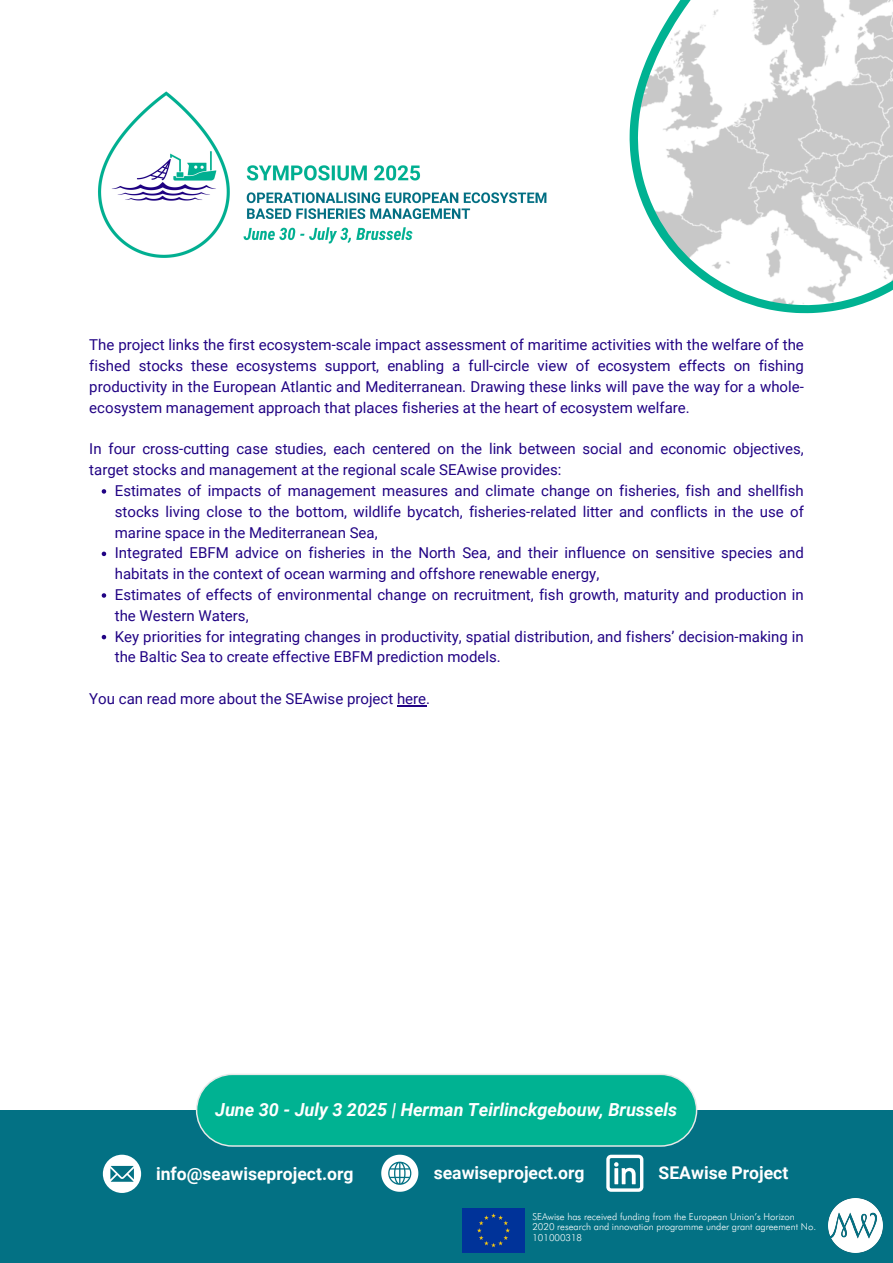
<style>
.page{position:relative;width:893px;height:1263px;background:#fff}
.page>*{position:absolute;margin:0;border:0;box-sizing:border-box;transform-origin:0 0}
.t1{font:italic 700 18px "Roboto";color:#fff}
.t2{font:700 17.55px "Roboto";color:#fff}
.t3{font:15px/20.9px "Roboto";color:#210384}
.t4{font:300 9.6px/10.4px "Futura BT";color:#fff}
</style>
<div class="page">
<div style="left:0;top:1110px;width:893px;height:153px;background:#037184"></div>
<img style="left:462px;top:1209px;width:62px;height:44px">
<img style="left:829px;top:1199px;width:54px;height:54px">
<svg style="left:381px;top:1155px;width:37px;height:37px"></svg>
<svg style="left:103px;top:1155px;width:38px;height:38px"></svg>
<svg style="left:606px;top:1155px;width:37px;height:37px"></svg>
<div style="left:197px;top:1074px;width:499px;height:72px;background:#00b292;border-radius:36px"></div>
<div style="left:196px;top:1073px;width:501px;height:74px;border:1px solid #e8e8e8;border-radius:36px"></div>
<svg style="left:102px;top:489px;width:4px;height:5px"></svg>
<svg style="left:102px;top:552px;width:4px;height:4px"></svg>
<svg style="left:102px;top:593px;width:4px;height:5px"></svg>
<svg style="left:102px;top:635px;width:4px;height:4px"></svg>
<svg style="left:397px;top:705px;width:29px;height:1px"></svg>
<svg style="left:630px;top:0;width:263px;height:313px"></svg>
<img style="left:98px;top:91px;width:449px;height:167px">
<h2 class="t3" style="left:89px;top:335px;width:716px;text-align:justify">The project links the first ecosystem-scale impact assessment of maritime activities with the welfare of the fished stocks these ecosystems support, enabling a full-circle view of ecosystem effects on fishing productivity in the European Atlantic and Mediterranean. Drawing these links will pave the way for a whole&shy;ecosystem management approach that places fisheries at the heart of ecosystem welfare.</h2>
<p class="t3" style="left:89px;top:439px;width:716px">In four cross-cutting case studies, each centered on the link between social and economic objectives, target stocks and management at the regional scale SEAwise provides:</p>
<p class="t3" style="left:115px;top:480px;width:690px;text-align:justify">Estimates of impacts of management measures and climate change on fisheries, fish and shellfish stocks living close to the bottom, wildlife bycatch, fisheries-related litter and conflicts in the use of marine space in the Mediterranean Sea,</p>
<p class="t3" style="left:115px;top:543px;width:690px">Integrated EBFM advice on fisheries in the North Sea, and their influence on sensitive species and habitats in the context of ocean warming and offshore renewable energy,</p>
<p class="t3" style="left:115px;top:584px;width:690px">Estimates of effects of environmental change on recruitment, fish growth, maturity and production in the Western Waters,</p>
<h2 class="t3" style="left:115px;top:626px;width:690px">Key priorities for integrating changes in productivity, spatial distribution, and fishers’ decision-making in the Baltic Sea to create effective EBFM prediction models.</h2>
<p class="t3" style="left:89px;top:688px;width:342px">You can read more about the SEAwise project here.</p>
<h2 class="t1" style="left:215px;top:1100px;width:463px">June 30 - July 3 2025 | Herman Teirlinckgebouw, Brussels</h2>
<p class="t2" style="left:156px;top:1163px;width:199px">info@seawiseproject.org</p>
<p class="t2" style="left:434px;top:1163px;width:152px">seawiseproject.org</p>
<p class="t2" style="left:658px;top:1163px;width:131px">SEAwise Project</p>
<p class="t4" style="left:532px;top:1211px;width:285px">SEAwise has received funding from the European Union’s Horizon<br>2020 research and innovation programme under grant agreement No.<br>101000318</p>
</div>
